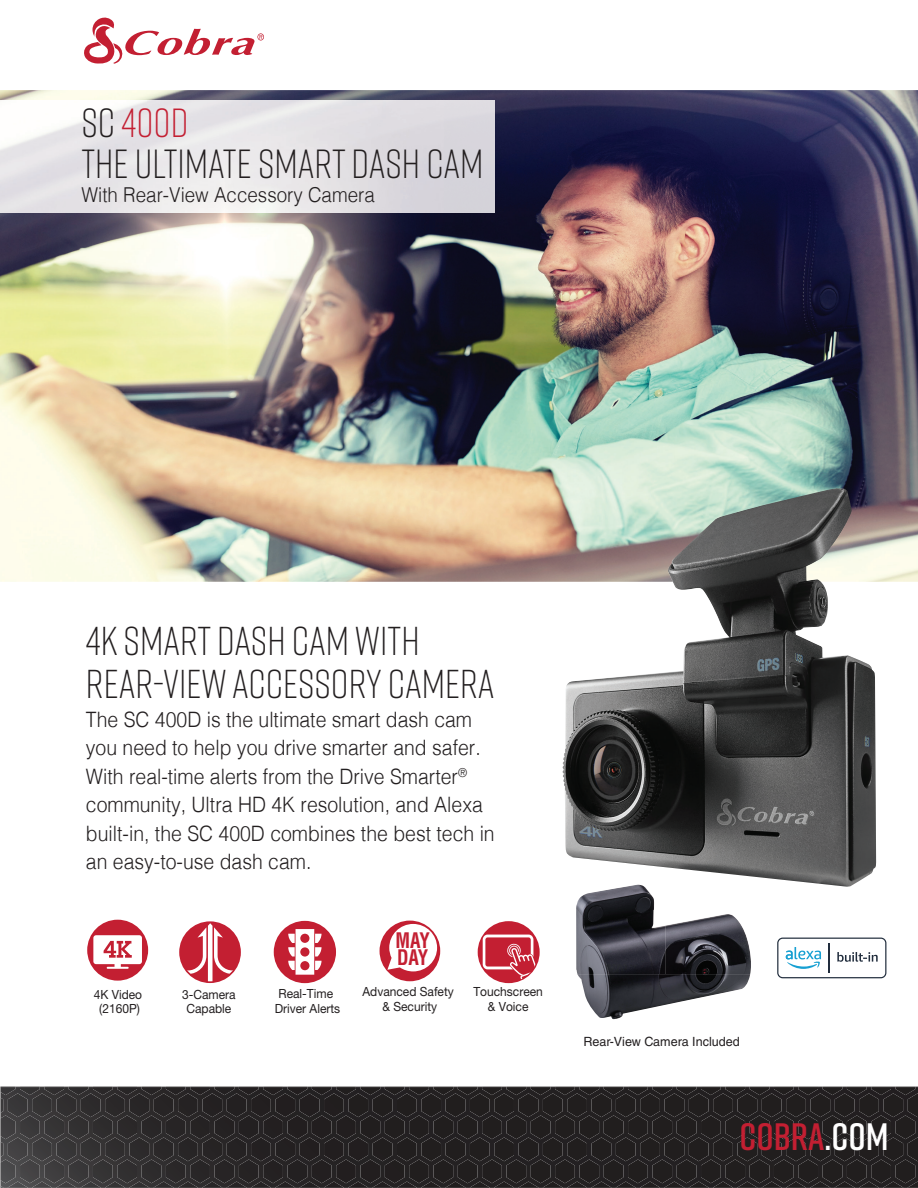
<style>
.page{position:relative;width:918px;height:1188px;background:#fff}
.page>*{position:absolute;margin:0;border:0;box-sizing:border-box;transform-origin:0 0}
.t1{font:300 40.65px/40.5px "Rift";color:#231f20}
.t2{font:300 40.35px/43.7px "Rift";color:#231f20}
.t3{font:600 38.1px "Rift";color:#c31f32}
.t4{font:300 21.15px/28.5px "Helvetica";color:#231f20;scale:.92 1}
.t5{font:700 condensed 20.85px/17px "Helvetica LT Std";letter-spacing:-.025em;color:#c31f32;scale:.9 1}
.t6{font:300 20.55px "Helvetica";color:#231f20;scale:.92 1}
.t7{font:12.75px "Helvetica LT Std";color:#231f20}
.t8{font:12.6px/14.4px "Helvetica Neue LT Std";color:#231f20;text-align:center;scale:.95 1}
.s1{color:#c31f32}
.s2{color:#fff}
</style>
<div class="page">
<img style="left:0;top:90px;width:918px;height:492px">
<svg style="left:84px;top:17px;width:180px;height:47px"></svg>
<img style="left:576px;top:887px;width:89px;height:87px">
<img style="left:665px;top:914px;width:86px;height:60px">
<img style="left:577px;top:974px;width:173px;height:45px">
<img style="left:0;top:101px;width:494px;height:112px">
<img style="left:562px;top:488px;width:314px;height:399px">
<svg style="left:179px;top:921px;width:62px;height:62px"></svg>
<svg style="left:181px;top:923px;width:58px;height:58px"></svg>
<div style="left:87px;top:920px;width:61px;height:61px;background:#c31f32;border-radius:50%"></div>
<svg style="left:93px;top:935px;width:49px;height:34px"></svg>
<div style="left:274px;top:921px;width:62px;height:62px;background:#c31f32;border-radius:50%"></div>
<svg style="left:288px;top:929px;width:34px;height:46px"></svg>
<svg style="left:478px;top:921px;width:62px;height:62px"></svg>
<svg style="left:483px;top:935px;width:55px;height:46px"></svg>
<div style="left:380px;top:921px;width:60px;height:60px;background:#c31f32;border-radius:50%"></div>
<svg style="left:387px;top:924px;width:50px;height:47px"></svg>
<svg style="left:777px;top:938px;width:109px;height:40px"></svg>
<img style="left:1px;top:1087px;width:917px;height:101px">
<h1 class="t1" style="left:82px;top:101px;width:403px">SC <span class="s1">400D<br></span>THE ULTIMATE SMART DASH CAM</h1>
<p class="t6" style="left:82px;top:177px;width:320px">With Rear-View Accessory Camera</p>
<h2 class="t2" style="left:86px;top:617px;width:410px">4K SMART DASH CAM WITH<br>REAR-VIEW ACCESSORY CAMERA</h2>
<p class="t4" style="left:86px;top:704px;width:446px">The SC 400D is the ultimate smart dash cam you need to help you drive smarter and safer.<br>With real-time alerts from the Drive Smarter<sup>® </sup>community, Ultra HD 4K resolution, and Alexa built-in, the SC 400D combines the best tech in an easy-to-use dash cam.</p>
<p class="t8" style="left:94px;top:987px;width:53px">4K Video (2160P)</p>
<p class="t5" style="left:395px;top:932px;width:40px">MAY<br>DAY</p>
<p class="t8" style="left:363px;top:984px;width:98px">Advanced Safety &amp; Security</p>
<p class="t8" style="left:182px;top:987px;width:58px">3-Camera<br>Capable</p>
<p class="t8" style="left:275px;top:986px;width:70px;text-align:left">Real-Time<br>Driver Alerts</p>
<p class="t8" style="left:473px;top:984px;width:75px">Touchscreen &amp; Voice</p>
<p class="t7" style="left:584px;top:1034px;width:158px">Rear-View Camera Included</p>
<h3 class="t3" style="left:740px;top:1110px;width:151px">COBRA<span class="s2">.COM</span></h3>
</div>
